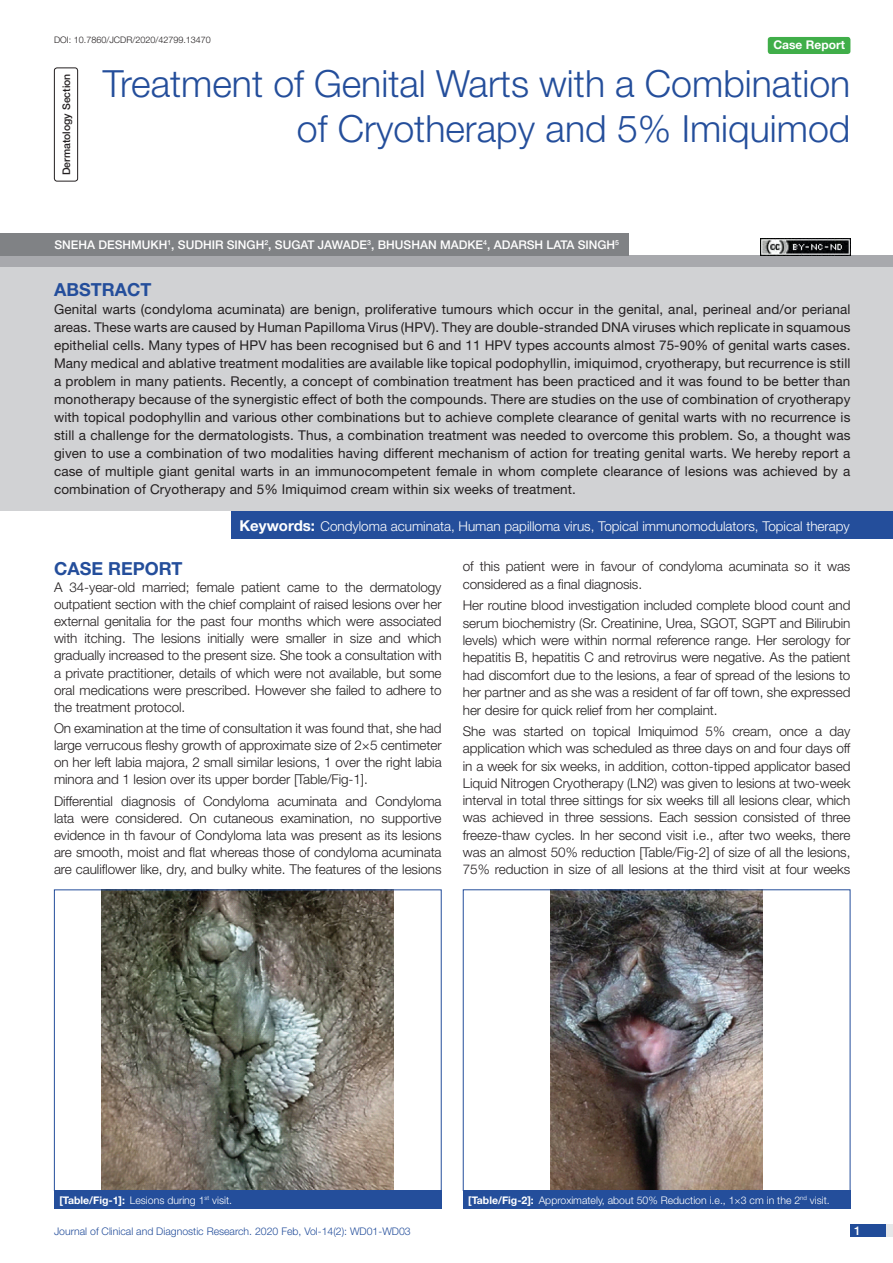
<style>
.page{position:relative;width:893px;height:1263px;background:#fff}
.page>*{position:absolute;margin:0;border:0;box-sizing:border-box;transform-origin:0 0}
.t1{font:300 37.5px/45px "Helvetica Neue";color:#244e9b;text-align:right}
.Heading{font:700 18px "Helvetica Neue";color:#244e9b}
.Abstract_head{font:700 18px "Helvetica Neue";color:#244e9b}
.Body_text{font:300 13.5px/17.1px "Helvetica Neue";letter-spacing:-.005em;color:#231f20;text-align:justify}
.Abstract_Text{font:13.5px/18px "Helvetica Neue";letter-spacing:.01em;color:#231f20;text-align:justify}
.Key_words{font:300 13.5px "Helvetica Neue";color:#fff}
.Author{font:500 12px "Helvetica Neue";color:#fff}
.t2{font:700 12px "Helvetica Neue";color:#fff}
.TABLE_FIG{font:300 10.5px "Helvetica Neue";color:#fff}
.t3{font:300 10.5px "Helvetica Neue";color:#244e9b}
.section{font:500 10.5px "Helvetica Neue";color:#231f20}
.DOI{font:300 9px "Helvetica Neue";color:#231f20}
.s1{font-weight:700;font-size:15px}
.s2{font-weight:700}
</style>
<div class="page">
<div style="left:850px;top:1224px;width:43px;height:13px;background:#e6e7e9"></div>
<div style="left:850px;top:1224px;width:35px;height:13px;background:#214c99"></div>
<div style="left:54px;top:68px;width:24px;height:113px;border:1px solid #231f20;border-radius:3px"></div>
<div style="left:768px;top:37px;width:82px;height:17px;background:#40ae49;border-radius:3px"></div>
<div style="left:0;top:256px;width:893px;height:12px;background:#a8a9ad"></div>
<div style="left:0;top:233px;width:629px;height:23px;background:#808285"></div>
<div style="left:0;top:268px;width:893px;height:243px;background:#d1d2d4"></div>
<div style="left:231px;top:511px;width:662px;height:28px;background:#244e9b"></div>
<img style="left:102px;top:891px;width:292px;height:298px">
<div style="left:54px;top:889px;width:388px;height:302px;border:1px solid #244e9b"></div>
<div style="left:54px;top:1190px;width:388px;height:19px;background:#244e9b"></div>
<img style="left:551px;top:891px;width:212px;height:298px">
<div style="left:463px;top:889px;width:387px;height:302px;border:1px solid #244e9b"></div>
<div style="left:463px;top:1190px;width:387px;height:19px;background:#244e9b"></div>
<img style="left:760px;top:239px;width:90px;height:17px">
<p class="DOI" style="left:54px;top:35px;width:158px">DOI: 10.7860/JCDR/2020/42799.13470</p>
<p class="section" style="left:60px;top:175px;width:103px;rotate:-90deg">DERMATOLOGY SECTION</p>
<p class="t1" style="left:103px;top:60px;width:749px">Treatment of Genital Warts with a Combination of Cryotherapy and 5% Imiquimod</p>
<p class="t2" style="left:773px;top:37px;width:73px">Case Report</p>
<p class="Author" style="left:54px;top:238px;width:566px">SNEHA DESHMUKH<sup>1</sup>, SUDHIR SINGH<sup>2</sup>, SUGAT JAWADE<sup>3</sup>, BHUSHAN MADKE<sup>4</sup>, ADARSH LATA SINGH<sup>5</sup></p>
<p class="Abstract_head" style="left:54px;top:278px;width:99px">ABSTRACT</p>
<p class="Abstract_Text" style="left:54px;top:300px;width:798px">Genital warts (condyloma acuminata) are benign, proliferative tumours which occur in the genital, anal, perineal and/or perianal areas. These warts are caused by Human Papilloma Virus (HPV). They are double-stranded DNA viruses which replicate in squamous epithelial cells. Many types of HPV has been recognised but 6 and 11 HPV types accounts almost 75-90% of genital warts cases.<br>Many medical and ablative treatment modalities are available like topical podophyllin, imiquimod, cryotherapy, but recurrence is still a problem in many patients. Recently, a concept of combination treatment has been practiced and it was found to be better than monotherapy because of the synergistic effect of both the compounds. There are studies on the use of combination of cryotherapy with topical podophyllin and various other combinations but to achieve complete clearance of genital warts with no recurrence is still a challenge for the dermatologists. Thus, a combination treatment was needed to overcome this problem. So, a thought was given to use a combination of two modalities having different mechanism of action for treating genital warts. We hereby report a case of multiple giant genital warts in an immunocompetent female in whom complete clearance of lesions was achieved by a combination of Cryotherapy and 5% Imiquimod cream within six weeks of treatment.</p>
<p class="Key_words" style="left:239px;top:518px;width:612px"><span class="s1">Keywords:</span> Condyloma acuminata, Human papilloma virus, Topical immunomodulators, Topical therapy</p>
<p class="Heading" style="left:54px;top:557px;width:130px">CASE REPORT</p>
<p class="Body_text" style="left:54px;top:578px;width:389px">A 34-year-old married; female patient came to the dermatology outpatient section with the chief complaint of raised lesions over her external genitalia for the past four months which were associated with itching. The lesions initially were smaller in size and which gradually increased to the present size. She took a consultation with a private practitioner, details of which were not available, but some oral medications were prescribed. However she failed to adhere to the treatment protocol.</p>
<p class="Body_text" style="left:54px;top:719px;width:389px">On examination at the time of consultation it was found that, she had large verrucous fleshy growth of approximate size of 2×5 centimeter on her left labia majora, 2 small similar lesions, 1 over the right labia minora and 1 lesion over its upper border [Table/Fig-1].</p>
<p class="Body_text" style="left:54px;top:792px;width:389px">Differential diagnosis of Condyloma acuminata and Condyloma lata were considered. On cutaneous examination, no supportive evidence in th favour of Condyloma lata was present as its lesions are smooth, moist and flat whereas those of condyloma acuminata are cauliflower like, dry, and bulky white. The features of the lesions</p>
<p class="Body_text" style="left:463px;top:558px;width:389px">of this patient were in favour of condyloma acuminata so it was considered as a final diagnosis.</p>
<p class="Body_text" style="left:463px;top:596px;width:389px">Her routine blood investigation included complete blood count and serum biochemistry (Sr. Creatinine, Urea, SGOT, SGPT and Bilirubin levels) which were within normal reference range. Her serology for hepatitis B, hepatitis C and retrovirus were negative. As the patient had discomfort due to the lesions, a fear of spread of the lesions to her partner and as she was a resident of far off town, she expressed her desire for quick relief from her complaint.</p>
<p class="Body_text" style="left:463px;top:722px;width:389px">She was started on topical Imiquimod 5% cream, once a day application which was scheduled as three days on and four days off in a week for six weeks, in addition, cotton-tipped applicator based Liquid Nitrogen Cryotherapy (LN2) was given to lesions at two-week interval in total three sittings for six weeks till all lesions clear, which was achieved in three sessions. Each session consisted of three freeze-thaw cycles. In her second visit i.e., after two weeks, there was an almost 50% reduction [Table/Fig-2] of size of all the lesions, 75% reduction in size of all lesions at the third visit at four weeks</p>
<p class="TABLE_FIG" style="left:59px;top:1193px;width:174px"><span class="s2">[Table/Fig-1]:</span> Lesions during 1<sup>st</sup> visit.</p>
<p class="TABLE_FIG" style="left:468px;top:1193px;width:363px"><span class="s2">[Table/Fig-2]:</span> Approximately, about 50% Reduction i.e., 1×3 cm in the 2<sup>nd</sup> visit.</p>
<p class="t3" style="left:54px;top:1225px;width:358px">Journal of Clinical and Diagnostic Research. 2020 Feb, Vol-14(2): WD01-WD03</p>
<p class="Author" style="left:854px;top:1223px;width:8px">1</p>
</div>
